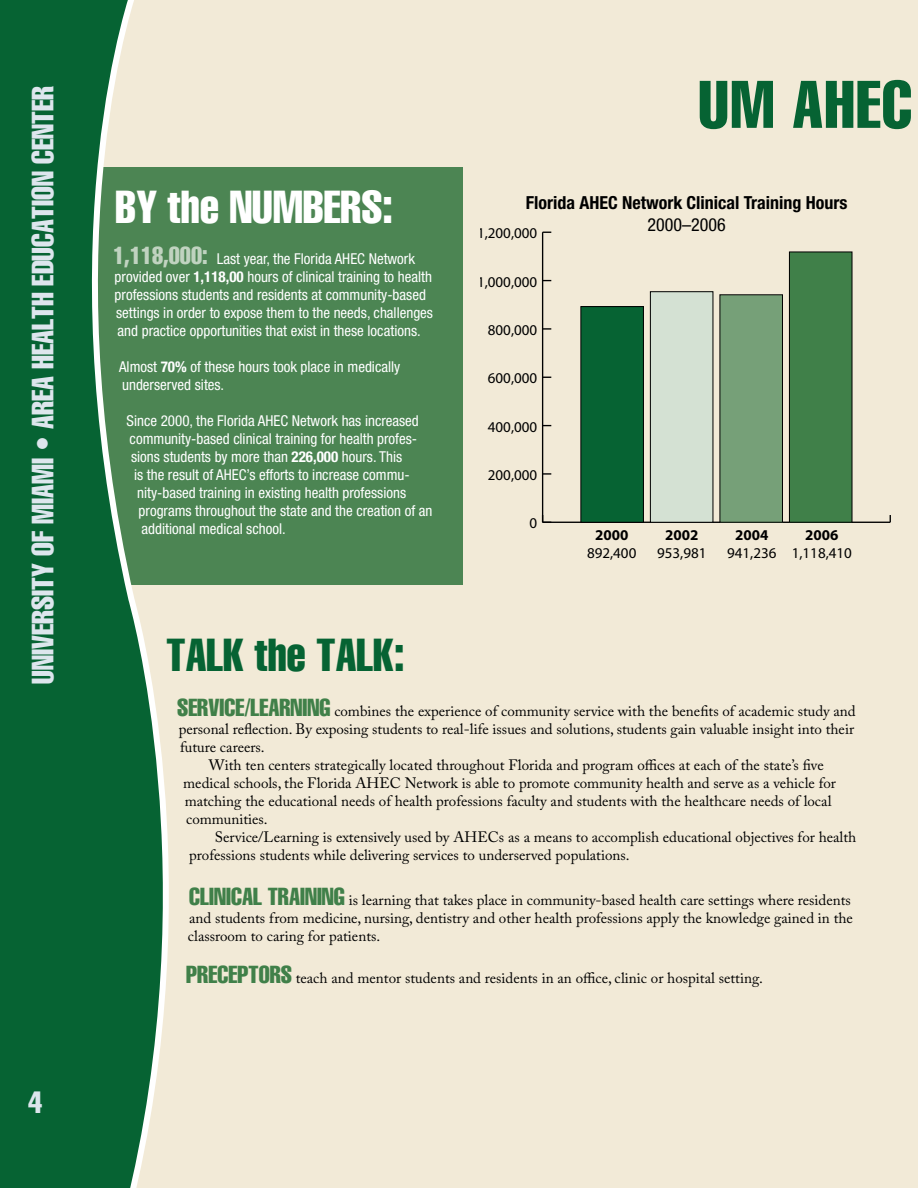
<style>
.page{position:relative;width:918px;height:1188px;background:#f2ead7}
.page>*{position:absolute;margin:0;border:0;box-sizing:border-box;transform-origin:0 0}
.t1{font:extra-condensed 66px "Helvetica";letter-spacing:.02em;color:#066333}
.t2{font:extra-condensed 45px "Helvetica";color:#fff}
.t3{font:extra-condensed 45px "Helvetica";color:#066333}
.t4{font:extra-condensed 30px "Helvetica";color:#dde6ed}
.t5{font:700 condensed 18px "Helvetica Neue";color:#000}
.t6{font:condensed 18px "Helvetica Neue";color:#000}
.t7{font:15px/18px "Adobe Caslon Pro";color:#000}
.t8{font:condensed 15px/18px "Helvetica Neue";color:#fff}
.t9{font:15px "Myriad";color:#000}
.t10{font:700 15px "Myriad";color:#000}
.s1{font-family:"Helvetica";font-stretch:extra-condensed;font-size:24px;color:#c0d3c0}
.s2{font-weight:700}
.s3{font-family:"Helvetica";font-stretch:extra-condensed;font-size:24px;color:#408049}
</style>
<div class="page">
<div style="left:76px;top:167px;width:388px;height:418px;background:#4c8553"></div>
<svg style="left:0;top:0;width:169px;height:1188px;fill:#066333"></svg>
<hr style="left:543px;top:522px;width:347px;height:1px;background:#000">
<hr style="left:542px;top:232px;width:1px;height:290px;background:#000">
<svg style="left:542px;top:515px;width:9px;height:8px"></svg>
<svg style="left:543px;top:473px;width:8px;height:2px"></svg>
<svg style="left:543px;top:328px;width:8px;height:2px"></svg>
<div style="left:789px;top:252px;width:63px;height:270px;background:#408049"></div>
<div style="left:789px;top:252px;width:63px;height:271px;border:1px solid #000"></div>
<div style="left:720px;top:295px;width:62px;height:227px;background:#76a078"></div>
<div style="left:720px;top:294px;width:63px;height:229px;border:1px solid #000"></div>
<div style="left:650px;top:291px;width:63px;height:232px;background:#d4e1d3;border:1px solid #000"></div>
<div style="left:581px;top:307px;width:62px;height:215px;background:#066333"></div>
<div style="left:581px;top:306px;width:63px;height:217px;border:1px solid #000"></div>
<h3 class="t4" style="left:26px;top:684px;width:599px;rotate:-90deg">university of MIAMI • area health education center</h3>
<h3 class="t4" style="left:29px;top:1085px;width:15px">4</h3>
<h1 class="t1" style="left:699px;top:68px;width:215px">UM AHEC</h1>
<h2 class="t2" style="left:116px;top:182px;width:279px">BY the NUMBERS:</h2>
<p class="t8" style="left:113px;top:249px;width:321px"><span class="s1">1,118,000:</span> Last year, the Florida AHEC Network provided over <span class="s2">1,118,00</span> hours of clinical training to health professions students and residents at community-based settings in order to expose them to the needs, challenges and practice opportunities that exist in these locations.</p>
<p class="t8" style="left:119px;top:357px;width:283px">Almost <span class="s2">70%</span> of these hours took place in medically underserved sites.</p>
<p class="t8" style="left:127px;top:411px;width:294px">Since 2000, the Florida AHEC Network has increased</p>
<p class="t8" style="left:130px;top:429px;width:289px">community-based clinical training for health profes-</p>
<p class="t8" style="left:131px;top:447px;width:273px">sions students by more than <span class="s2">226,000</span> hours. This</p>
<p class="t8" style="left:134px;top:465px;width:277px">is the result of AHEC’s efforts to increase commu-</p>
<p class="t8" style="left:137px;top:483px;width:270px">nity-based training in existing health professions</p>
<p class="t8" style="left:139px;top:501px;width:295px">programs throughout the state and the creation of an</p>
<p class="t8" style="left:142px;top:519px;width:143px">additional medical school.</p>
<p class="t9" style="left:529px;top:516px;width:9px">0</p>
<p class="t5" style="left:526px;top:192px;width:323px">Florida AHEC Network Clinical Training Hours</p>
<p class="t6" style="left:648px;top:214px;width:80px">2000–2006</p>
<p class="t9" style="left:477px;top:226px;width:62px">1,200,000</p>
<p class="t9" style="left:477px;top:274px;width:62px">1,000,000</p>
<p class="t9" style="left:488px;top:323px;width:51px">800,000</p>
<p class="t9" style="left:488px;top:371px;width:51px">600,000</p>
<p class="t9" style="left:488px;top:419px;width:51px">400,000</p>
<p class="t9" style="left:488px;top:468px;width:51px">200,000</p>
<p class="t10" style="left:595px;top:527px;width:35px">2000</p>
<p class="t9" style="left:587px;top:546px;width:51px">892,400</p>
<p class="t10" style="left:665px;top:527px;width:35px">2002</p>
<p class="t9" style="left:657px;top:546px;width:51px">953,981</p>
<p class="t10" style="left:735px;top:527px;width:35px">2004</p>
<p class="t9" style="left:727px;top:546px;width:51px">941,236</p>
<p class="t10" style="left:805px;top:527px;width:35px">2006</p>
<p class="t9" style="left:792px;top:546px;width:62px">1,118,410</p>
<h2 class="t3" style="left:166px;top:630px;width:240px">TALK the TALK:</h2>
<p class="t7" style="left:177px;top:701px;width:680px"><span class="s3">SERVICE/LEARNING</span> combines the experience of community service with the benefits of academic study and</p>
<p class="t7" style="left:179px;top:719px;width:677px">personal reflection. By exposing students to real-life issues and solutions, students gain valuable insight into their</p>
<p class="t7" style="left:180px;top:737px;width:86px">future careers.</p>
<p class="t7" style="left:209px;top:755px;width:617px">With ten centers strategically located throughout Florida and program offices at each of the state’s five</p>
<p class="t7" style="left:183px;top:773px;width:654px">medical schools, the Florida AHEC Network is able to promote community health and serve as a vehicle for</p>
<p class="t7" style="left:185px;top:791px;width:648px">matching the educational needs of health professions faculty and students with the healthcare needs of local</p>
<p class="t7" style="left:186px;top:809px;width:83px">communities.</p>
<p class="t7" style="left:215px;top:827px;width:643px">Service/Learning is extensively used by AHECs as a means to accomplish educational objectives for health</p>
<p class="t7" style="left:189px;top:845px;width:442px">professions students while delivering services to underserved populations.</p>
<p class="t7" style="left:188px;top:891px;width:667px"><span class="s3">CLINICAL TRAINING</span> is learning that takes place in community-based health care settings where residents and students from medicine, nursing, dentistry and other health professions apply the knowledge gained in the classroom to caring for patients.</p>
<p class="t7" style="left:186px;top:969px;width:578px"><span class="s3">PRECEPTORS</span> teach and mentor students and residents in an office, clinic or hospital setting.</p>
</div>
